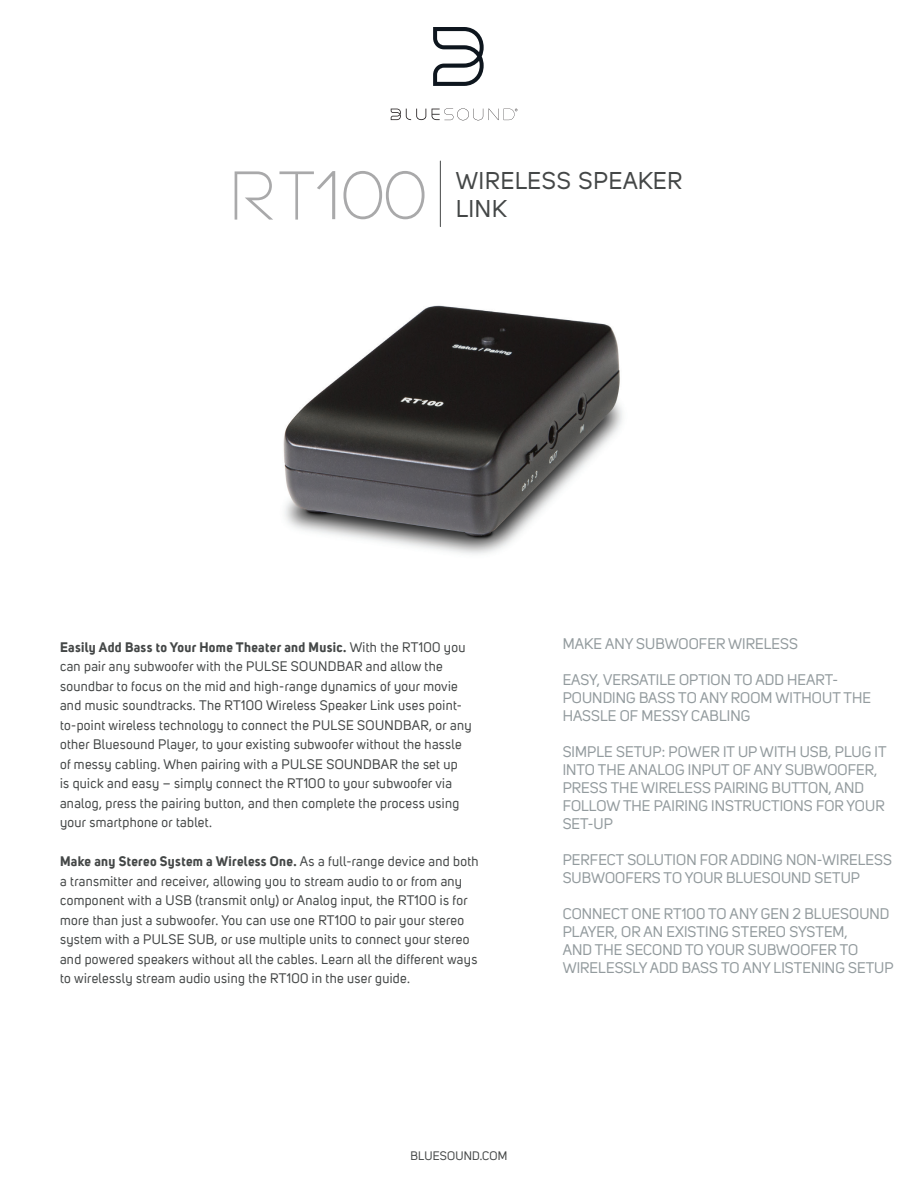
<style>
.page{position:relative;width:918px;height:1188px;background:#fff}
.page>*{position:absolute;margin:0;border:0;box-sizing:border-box;transform-origin:0 0}
.t1{font:24px/28.5px "Uni Sans Regular";letter-spacing:.025em;color:#444747}
.t2{font:15px/18px "Uni Sans";letter-spacing:.005em;color:#939b9e}
.t3{font:13.5px/19.5px "Uni Sans";letter-spacing:.025em;color:#444747}
.t4{font:12px "Uni Sans";letter-spacing:.02em;color:#444747}
.s1{font-weight:700}
</style>
<div class="page">
<svg style="left:391px;top:109px;width:35px;height:11px"></svg>
<svg style="left:432px;top:108px;width:51px;height:12px"></svg>
<svg style="left:489px;top:109px;width:29px;height:11px"></svg>
<svg style="left:433px;top:27px;width:51px;height:59px"></svg>
<hr style="left:440px;top:161px;width:1px;height:66px;background:#444747">
<svg style="left:279px;top:171px;width:56px;height:49px"></svg>
<svg style="left:343px;top:171px;width:82px;height:48px"></svg>
<svg style="left:235px;top:171px;width:38px;height:49px"></svg>
<img style="left:283px;top:305px;width:339px;height:249px">
<h1 class="t1" style="left:456px;top:166px;width:228px">WIRELESS SPEAKER<br>LINK</h1>
<p class="t3" style="left:60px;top:637px;width:413px"><span class="s1">Easily Add Bass to Your Home Theater and Music.</span> With the RT100 you can pair any subwoofer with the PULSE SOUNDBAR and allow the soundbar to focus on the mid and high-range dynamics of your movie and music soundtracks. The RT100 Wireless Speaker Link uses point&shy;to-point wireless technology to connect the PULSE SOUNDBAR, or any other Bluesound Player, to your existing subwoofer without the hassle of messy cabling. When pairing with a PULSE SOUNDBAR the set up<br>is quick and easy – simply connect the RT100 to your subwoofer via analog, press the pairing button, and then complete the process using your smartphone or tablet.</p>
<p class="t3" style="left:60px;top:852px;width:420px"><span class="s1">Make any Stereo System a Wireless One.</span> As a full-range device and both a transmitter and receiver, allowing you to stream audio to or from any component with a USB (transmit only) or Analog input, the RT100 is for more than just a subwoofer. You can use one RT100 to pair your stereo system with a PULSE SUB, or use multiple units to connect your stereo and powered speakers without all the cables. Learn all the different ways to wirelessly stream audio using the RT100 in the user guide.</p>
<p class="t2" style="left:563px;top:634px;width:237px">MAKE ANY SUBWOOFER WIRELESS</p>
<p class="t2" style="left:563px;top:670px;width:310px">EASY, VERSATILE OPTION TO ADD HEART-<br>POUNDING BASS TO ANY ROOM WITHOUT THE<br>HASSLE OF MESSY CABLING</p>
<p class="t2" style="left:563px;top:742px;width:325px">SIMPLE SETUP: POWER IT UP WITH USB, PLUG IT INTO THE ANALOG INPUT OF ANY SUBWOOFER, PRESS THE WIRELESS PAIRING BUTTON, AND FOLLOW THE PAIRING INSTRUCTIONS FOR YOUR SET-UP</p>
<p class="t2" style="left:563px;top:850px;width:331px">PERFECT SOLUTION FOR ADDING NON-WIRELESS<br>SUBWOOFERS TO YOUR BLUESOUND SETUP</p>
<p class="t2" style="left:563px;top:904px;width:332px">CONNECT ONE RT100 TO ANY GEN 2 BLUESOUND PLAYER, OR AN EXISTING STEREO SYSTEM,<br>AND THE SECOND TO YOUR SUBWOOFER TO WIRELESSLY ADD BASS TO ANY LISTENING SETUP</p>
<p class="t4" style="left:411px;top:1149px;width:98px">BLUESOUND.COM</p>
</div>
